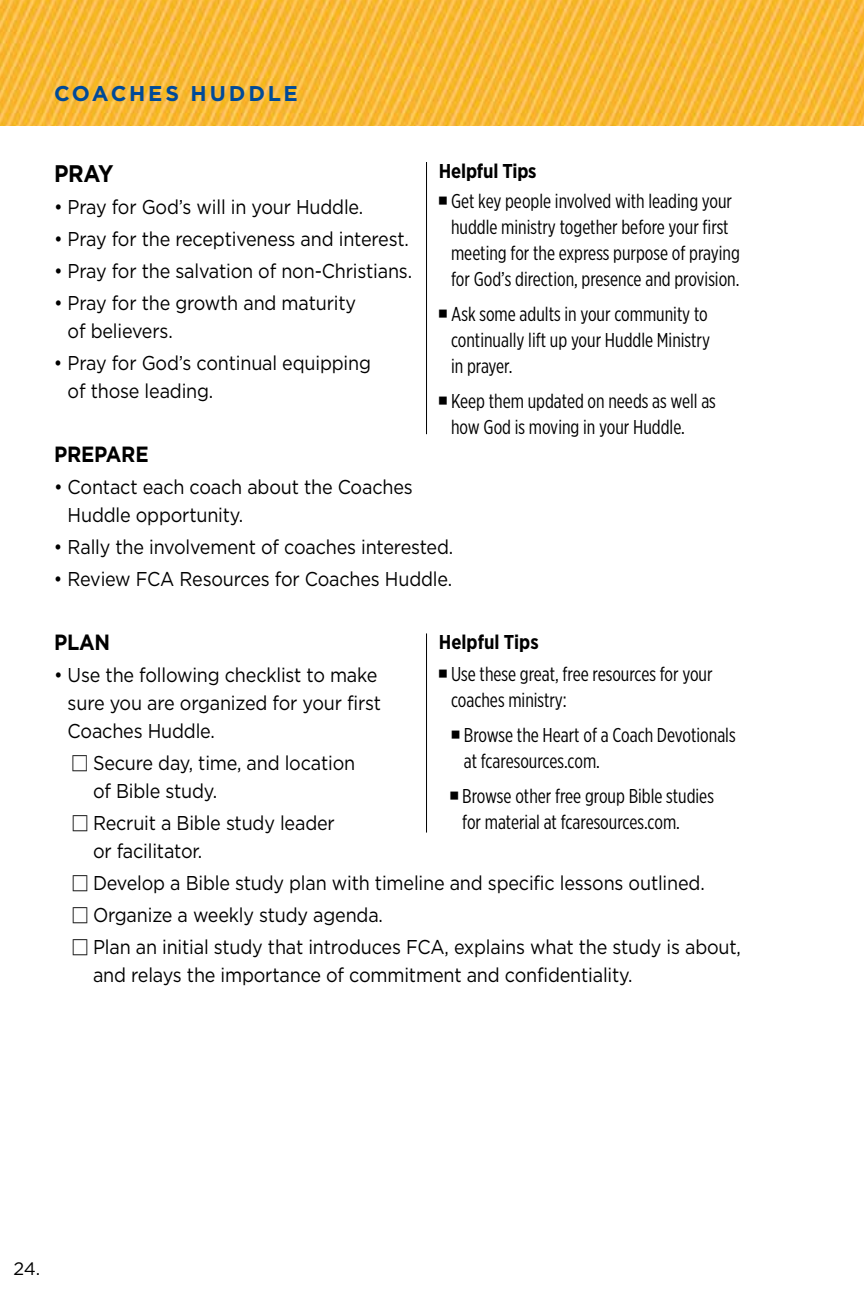
<style>
.page{position:relative;width:864px;height:1296px;background:#fff}
.page>*{position:absolute;margin:0;border:0;box-sizing:border-box;transform-origin:0 0}
.t1{font:700 24px "Gotham HTF";color:#000;scale:.9 1}
.t2{font:700 22px "Gotham HTF";letter-spacing:-.01em;color:#000;scale:.9 1}
.t3{font:700 21.4px "Gotham HTF";letter-spacing:.13em;color:#004a98}
.t4{font:20px/28px "Gotham HTF";letter-spacing:-.01em;color:#000;scale:.9 1}
.t5{font:20px/26px "Gotham X Narrow";color:#000;scale:.95 1}
.t6{font:700 20px "Gotham Narrow";letter-spacing:-.01em;color:#000;scale:.95 1}
.t7{font:18px "Gotham HTF";color:#000}
.s1{font-family:"Universal Newswith Comm Pi";font-size:16px}
.s2{font-family:"Universal Newswith Comm Pi"}
</style>
<div class="page">
<img style="left:0;top:0;width:864px;height:126px">
<hr style="left:426px;top:162px;width:1px;height:272px;background:#000">
<hr style="left:426px;top:633px;width:1px;height:200px;background:#000">
<p class="t3" style="left:54px;top:81px;width:245px">COACHES HUDDLE</p>
<p class="t1" style="left:54px;top:160px;width:68px">PRAY</p>
<p class="t4" style="left:54px;top:193px;width:345px">• Pray for God’s will in your Huddle.</p>
<p class="t4" style="left:54px;top:225px;width:396px">• Pray for the receptiveness and interest.</p>
<p class="t4" style="left:54px;top:257px;width:399px">• Pray for the salvation of non-Christians.</p>
<p class="t4" style="left:68px;top:289px;width:322px;text-indent:-14px">• Pray for the growth and maturity of believers.</p>
<p class="t4" style="left:68px;top:349px;width:339px;text-indent:-14px">• Pray for God’s continual equipping of those leading.</p>
<p class="t6" style="left:439px;top:159px;width:104px">Helpful Tips</p>
<p class="t5" style="left:451px;top:188px;width:306px;text-indent:-12px"><span class="s1">n</span> Get key people involved with leading your huddle ministry together before your first meeting for the express purpose of praying for God’s direction, presence and provision.</p>
<p class="t5" style="left:451px;top:301px;width:274px;text-align:justify;text-indent:-12px"><span class="s1">n</span> Ask some adults in your community to continually lift up your Huddle Ministry in prayer.</p>
<p class="t5" style="left:451px;top:388px;width:280px;text-indent:-12px"><span class="s1">n</span> Keep them updated on needs as well as how God is moving in your Huddle.</p>
<p class="t2" style="left:54px;top:442px;width:107px">PREPARE</p>
<p class="t4" style="left:68px;top:473px;width:385px;text-indent:-14px">• Contact each coach about the Coaches<br>Huddle opportunity.</p>
<p class="t4" style="left:54px;top:533px;width:445px">• Rally the involvement of coaches interested.</p>
<p class="t4" style="left:54px;top:565px;width:444px">• Review FCA Resources for Coaches Huddle.</p>
<p class="t2" style="left:54px;top:630px;width:64px">PLAN</p>
<p class="t4" style="left:68px;top:661px;width:350px;text-indent:-14px">• Use the following checklist to make sure you are organized for your first<br>Coaches Huddle.</p>
<p class="t4" style="left:93px;top:749px;width:293px;text-indent:-21px"><span class="s2">M</span> Secure day, time, and location of Bible study.</p>
<p class="t4" style="left:93px;top:809px;width:270px;text-indent:-21px"><span class="s2">M</span> Recruit a Bible study leader or facilitator.</p>
<p class="t4" style="left:72px;top:867px;width:745px;line-height:32px"><span class="s2">M</span> Develop a Bible study plan with timeline and specific lessons outlined.<br><span class="s2">M</span> Organize a weekly study agenda.<br><span class="s2">M</span> Plan an initial study that introduces FCA, explains what the study is about,</p>
<p class="t4" style="left:93px;top:961px;width:601px">and relays the importance of commitment and confidentiality.</p>
<p class="t6" style="left:439px;top:630px;width:107px">Helpful Tips</p>
<p class="t5" style="left:451px;top:661px;width:277px;text-indent:-12px"><span class="s1">n</span> Use these great, free resources for your coaches ministry:</p>
<p class="t5" style="left:464px;top:722px;width:288px;text-indent:-12px"><span class="s1">n</span> Browse the Heart of a Coach Devotionals at fcaresources.com.</p>
<p class="t5" style="left:462px;top:783px;width:266px;text-indent:-12px"><span class="s1">n</span> Browse other free group Bible studies for material at fcaresources.com.</p>
<p class="t7" style="left:14px;top:1259px;width:28px">24.</p>
</div>
